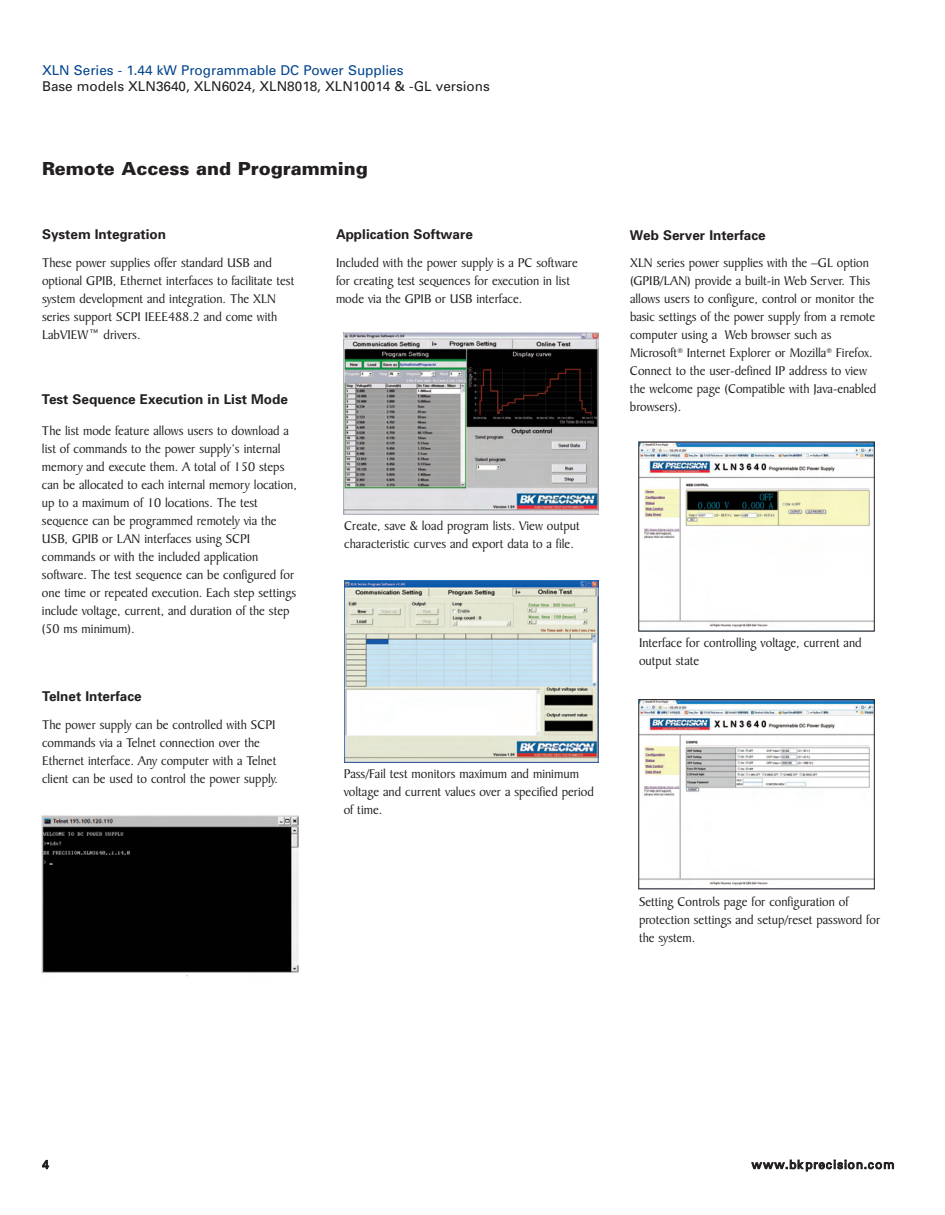
<style>
.page{position:relative;width:945px;height:1215px;background:#fff}
.page>*{position:absolute;margin:0;border:0;box-sizing:border-box;transform-origin:0 0}
.t1{font:900 18px "Univers";color:#231f20}
.t2{font:13.5px/18px "Baker Signet BT";color:#231f20}
.t3{font:700 13.5px "Univers";color:#231f20}
.t4{font:13.5px "Univers";color:#231f20}
.t5{font:13.5px "Univers";color:#02448d}
.t6{font:12px "Univers";letter-spacing:.07em;color:#231f20}
</style>
<div class="page">
<img style="left:343px;top:332px;width:255px;height:183px">
<img style="left:345px;top:580px;width:254px;height:183px">
<img style="left:42px;top:816px;width:256px;height:161px">
<img style="left:640px;top:444px;width:233px;height:183px">
<img style="left:640px;top:701px;width:233px;height:184px">
<div style="left:638px;top:442px;width:237px;height:190px;border:1px solid #231f20"></div>
<div style="left:638px;top:699px;width:237px;height:190px;border:1px solid #231f20"></div>
<p class="t5" style="left:42px;top:65px;width:363px">XLN Series - 1.44 kW Programmable DC Power Supplies</p>
<p class="t4" style="left:42px;top:81px;width:449px">Base models XLN3640, XLN6024, XLN8018, XLN10014 &amp; -GL versions</p>
<h1 class="t1" style="left:42px;top:162px;width:327px">Remote Access and Programming</h1>
<p class="t3" style="left:42px;top:230px;width:126px">System Integration</p>
<p class="t2" style="left:42px;top:255px;width:254px">These power supplies offer standard USB and optional GPIB, Ethernet interfaces to facilitate test system development and integration. The XLN series support SCPI IEEE488.2 and come with LabVIEW™ drivers.</p>
<p class="t3" style="left:42px;top:395px;width:247px">Test Sequence Execution in List Mode</p>
<p class="t2" style="left:42px;top:423px;width:256px">The list mode feature allows users to download a list of commands to the power supply’s internal memory and execute them. A total of 150 steps can be allocated to each internal memory location, up to a maximum of 10 locations. The test sequence can be programmed remotely via the USB, GPIB or LAN interfaces using SCPI commands or with the included application software. The test sequence can be configured for one time or repeated execution. Each step settings include voltage, current, and duration of the step (50 ms minimum).</p>
<p class="t3" style="left:42px;top:692px;width:101px">Telnet Interface</p>
<p class="t2" style="left:42px;top:717px;width:238px">The power supply can be controlled with SCPI commands via a Telnet connection over the Ethernet interface. Any computer with a Telnet client can be used to control the power supply.</p>
<p class="t3" style="left:336px;top:230px;width:138px">Application Software</p>
<p class="t2" style="left:336px;top:255px;width:243px">Included with the power supply is a PC software for creating test sequences for execution in list mode via the GPIB or USB interface.</p>
<p class="t2" style="left:344px;top:518px;width:237px">Create, save &amp; load program lists. View output characteristic curves and export data to a file.</p>
<p class="t2" style="left:344px;top:766px;width:252px">Pass/Fail test monitors maximum and minimum voltage and current values over a specified period of time.</p>
<p class="t3" style="left:630px;top:230px;width:137px">Web Server Interface</p>
<p class="t2" style="left:630px;top:255px;width:248px">XLN series power supplies with the –GL option (GPIB/LAN) provide a built-in Web Server. This allows users to configure, control or monitor the basic settings of the power supply from a remote computer using a Web browser such as Microsoft<sup>®</sup> Internet Explorer or Mozilla<sup>®</sup> Firefox.<br>Connect to the user-defined IP address to view the welcome page (Compatible with Java-enabled browsers).</p>
<p class="t2" style="left:639px;top:635px;width:224px">Interface for controlling voltage, current and output state</p>
<p class="t2" style="left:639px;top:894px;width:243px">Setting Controls page for configuration of protection settings and setup/reset password for the system.</p>
<p class="t6" style="left:42px;top:1160px;width:8px">4</p>
<p class="t6" style="left:752px;top:1160px;width:144px">www.bk precision.com</p>
</div>
